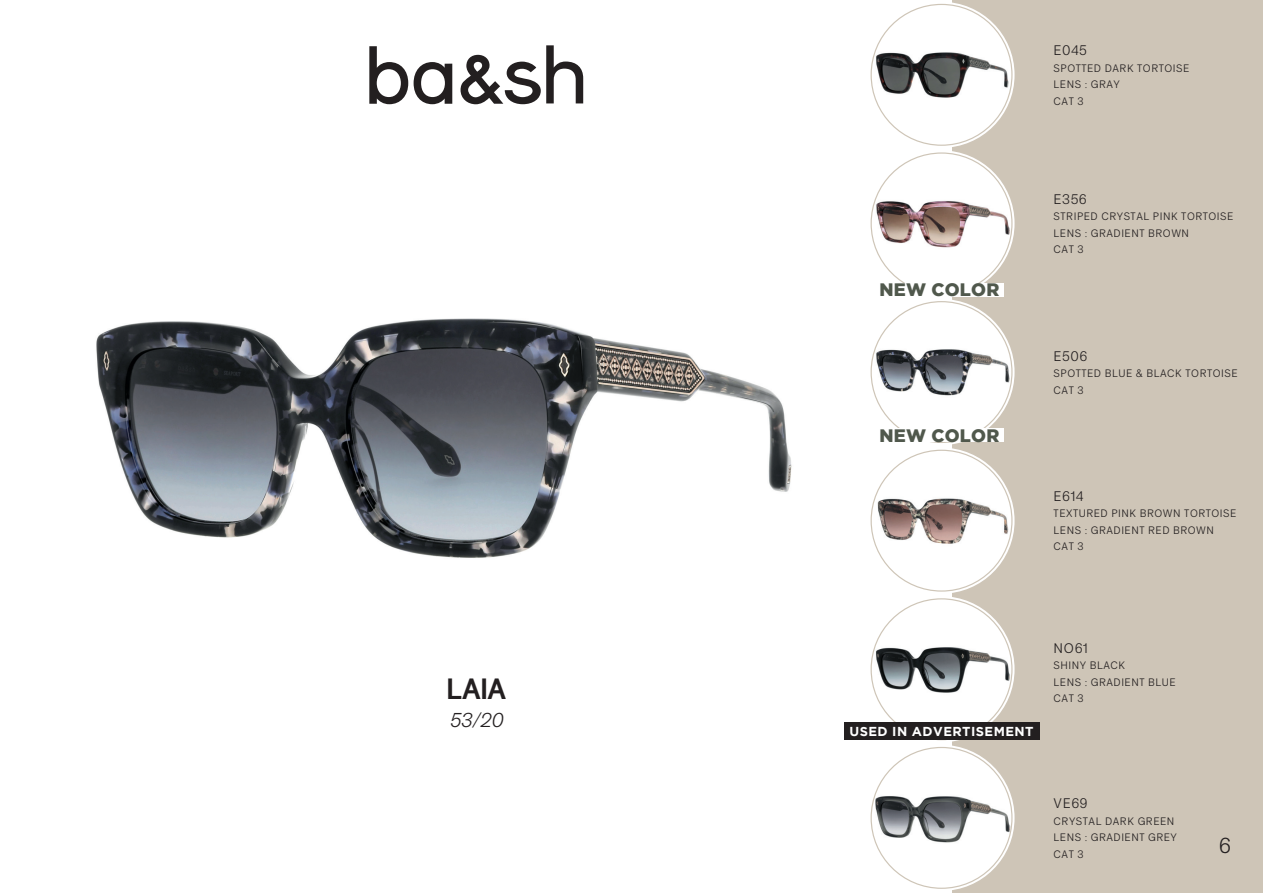
<style>
.page{position:relative;width:1263px;height:893px;background:#fff}
.page>*{position:absolute;margin:0;border:0;box-sizing:border-box;transform-origin:0 0}
.t1{font:700 28.5px "Bash";color:#231f20}
.t2{font:300 21px "bash";color:#231f20}
.t3{font:italic 300 19.5px "bash";color:#231f20}
.t4{font:900 18px "Gotham";letter-spacing:.015em;color:#50584c}
.t5{font:300 13.5px "bash";letter-spacing:.05em;color:#231f20}
.t6{font:700 12.9px "Gotham";letter-spacing:.035em;color:#fff}
.t7{font:300 10.5px/16.5px "bash";letter-spacing:.05em;color:#231f20}
</style>
<div class="page">
<div style="left:952px;top:0;width:311px;height:893px;background:#cec5b7"></div>
<svg style="left:369px;top:45px;width:214px;height:59px"></svg>
<img style="left:96px;top:318px;width:696px;height:240px">
<div style="left:871px;top:4px;width:141px;height:141px;background:#fff;border-radius:50%"></div>
<img style="left:872px;top:40px;width:140px;height:70px">
<div style="left:871px;top:153px;width:141px;height:141px;background:#fff;border-radius:50%"></div>
<img style="left:872px;top:189px;width:140px;height:69px">
<div style="left:871px;top:302px;width:141px;height:140px;background:#fff;border-radius:50%"></div>
<img style="left:872px;top:337px;width:140px;height:70px">
<div style="left:871px;top:450px;width:141px;height:141px;background:#fff;border-radius:50%"></div>
<img style="left:872px;top:486px;width:140px;height:69px">
<div style="left:871px;top:599px;width:141px;height:141px;background:#fff;border-radius:50%"></div>
<img style="left:872px;top:634px;width:140px;height:70px">
<div style="left:871px;top:747px;width:141px;height:141px;background:#fff;border-radius:50%"></div>
<img style="left:872px;top:783px;width:140px;height:70px">
<div style="left:879px;top:283px;width:125px;height:13px;background:#fff"></div>
<div style="left:879px;top:429px;width:125px;height:13px;background:#fff"></div>
<div style="left:844px;top:722px;width:195px;height:18px;background:#231f20"></div>
<h1 class="t1" style="left:446px;top:672px;width:61px">LAIA</h1>
<h3 class="t3" style="left:450px;top:705px;width:55px">53/20</h3>
<h3 class="t4" style="left:879px;top:280px;width:122px">NEW COLOR</h3>
<h3 class="t4" style="left:879px;top:425px;width:122px">NEW COLOR</h3>
<p class="t5" style="left:1053px;top:40px;width:35px">E045</p>
<p class="t7" style="left:1053px;top:59px;width:137px">SPOTTED DARK TORTOISE<br>LENS : GRAY<br>CAT 3</p>
<p class="t5" style="left:1053px;top:189px;width:35px">E356</p>
<p class="t7" style="left:1053px;top:208px;width:181px">STRIPED CRYSTAL PINK TORTOISE<br>LENS : GRADIENT BROWN<br>CAT 3</p>
<p class="t5" style="left:1053px;top:346px;width:35px">E506</p>
<p class="t7" style="left:1053px;top:364px;width:186px">SPOTTED BLUE &amp; BLACK TORTOISE<br>CAT 3</p>
<p class="t5" style="left:1053px;top:486px;width:31px">E614</p>
<p class="t7" style="left:1053px;top:505px;width:184px">TEXTURED PINK BROWN TORTOISE<br>LENS : GRADIENT RED BROWN<br>CAT 3</p>
<p class="t6" style="left:849px;top:724px;width:186px">USED IN ADVERTISEMENT</p>
<p class="t5" style="left:1053px;top:638px;width:36px">NO61</p>
<p class="t7" style="left:1053px;top:657px;width:124px">SHINY BLACK<br>LENS : GRADIENT BLUE<br>CAT 3</p>
<p class="t5" style="left:1053px;top:793px;width:36px">VE69</p>
<p class="t7" style="left:1053px;top:812px;width:125px">CRYSTAL DARK GREEN<br>LENS : GRADIENT GREY<br>CAT 3</p>
<h2 class="t2" style="left:1219px;top:830px;width:14px">6</h2>
</div>
